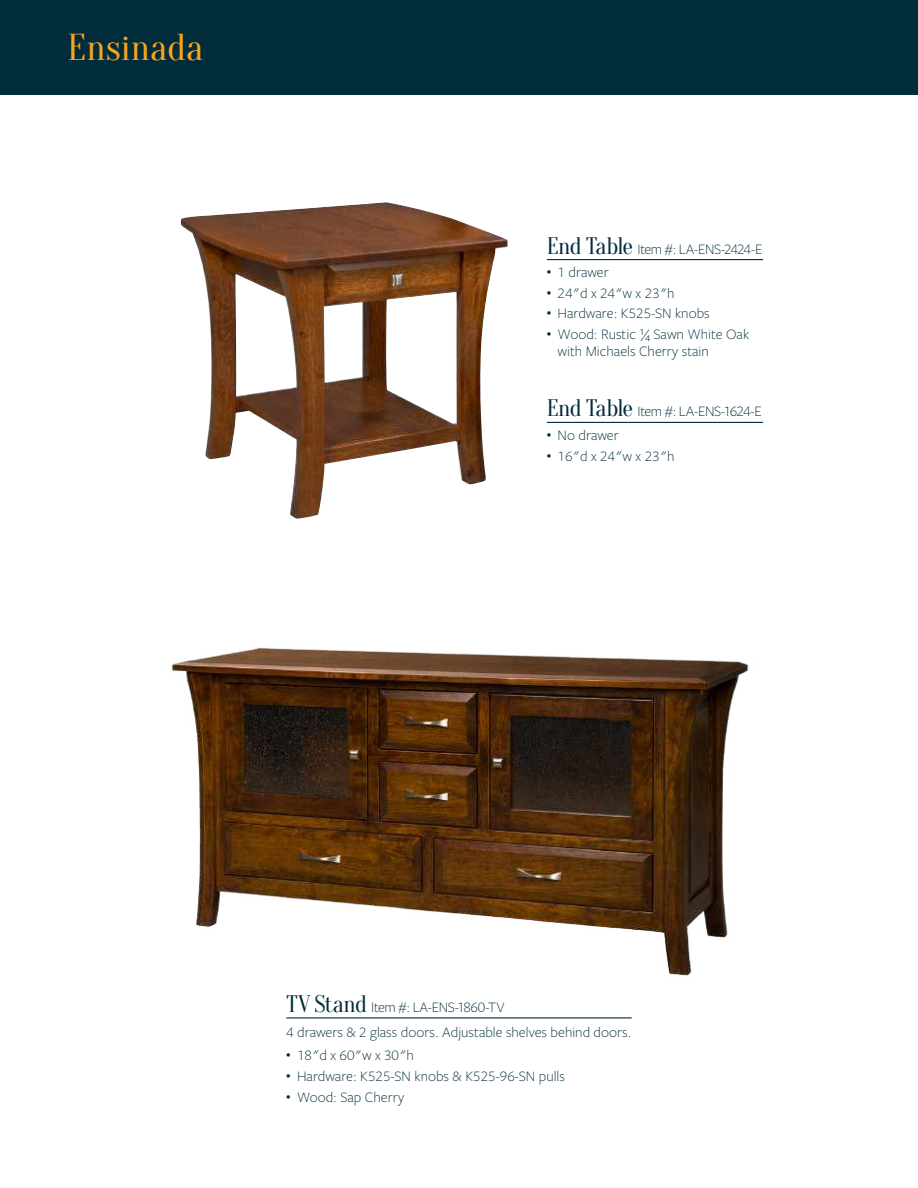
<style>
.page{position:relative;width:918px;height:1188px;background:#fff}
.page>*{position:absolute;margin:0;border:0;box-sizing:border-box;transform-origin:0 0}
.t1{font:37.5px "Oranienbaum";color:#f9a51b}
.t2{font:300 15px/24.8px "Freight Sans Pro";color:#002c3b}
.t3{font:300 15px "Freight Sans Pro";letter-spacing:-.04em;color:#002c3b}
.s1{font-family:"Oranienbaum";font-weight:400;font-size:24px}
</style>
<div class="page">
<div style="left:0;top:0;width:918px;height:94px;background:#002c3b"></div>
<img style="left:171px;top:647px;width:578px;height:329px">
<hr style="left:286px;top:1017px;width:346px;height:1px;background:#002c3b">
<img style="left:181px;top:202px;width:327px;height:317px">
<hr style="left:547px;top:259px;width:216px;height:1px;background:#002c3b">
<hr style="left:547px;top:422px;width:216px;height:1px;background:#002c3b">
<h1 class="t1" style="left:68px;top:26px;width:138px">Ensinada</h1>
<p class="t3" style="left:547px;top:239px;width:217px"><span class="s1">End Table</span> Item #: LA-ENS-2424-E</p>
<p class="t2" style="left:547px;top:259px;width:63px"><sup>•</sup> 1 drawer</p>
<p class="t2" style="left:547px;top:280px;width:129px"><sup>•</sup> 24"d x 24"w x 23"h</p>
<p class="t2" style="left:547px;top:301px;width:164px"><sup>•</sup> Hardware: K525-SN knobs</p>
<p class="t2" style="left:558px;top:326px;width:193px;line-height:16.5px;text-indent:-11px"><sup>•</sup> Wood: Rustic ¼ Sawn White Oak with Michaels Cherry stain</p>
<p class="t3" style="left:547px;top:402px;width:216px"><span class="s1">End Table</span> Item #: LA-ENS-1624-E</p>
<p class="t2" style="left:547px;top:422px;width:73px"><sup>•</sup> No drawer</p>
<p class="t2" style="left:547px;top:443px;width:129px"><sup>•</sup> 16"d x 24"w x 23"h</p>
<p class="t2" style="left:286px;top:994px;width:347px"><span class="s1">TV Stand</span> Item #: LA-ENS-1860-TV<br>4 drawers &amp; 2 glass doors. Adjustable shelves behind doors.</p>
<p class="t2" style="left:286px;top:1042px;width:129px"><sup>•</sup> 18"d x 60"w x 30"h</p>
<p class="t2" style="left:286px;top:1063px;width:280px"><sup>•</sup> Hardware: K525-SN knobs &amp; K525-96-SN pulls</p>
<p class="t2" style="left:286px;top:1084px;width:119px"><sup>•</sup> Wood: Sap Cherry</p>
</div>
